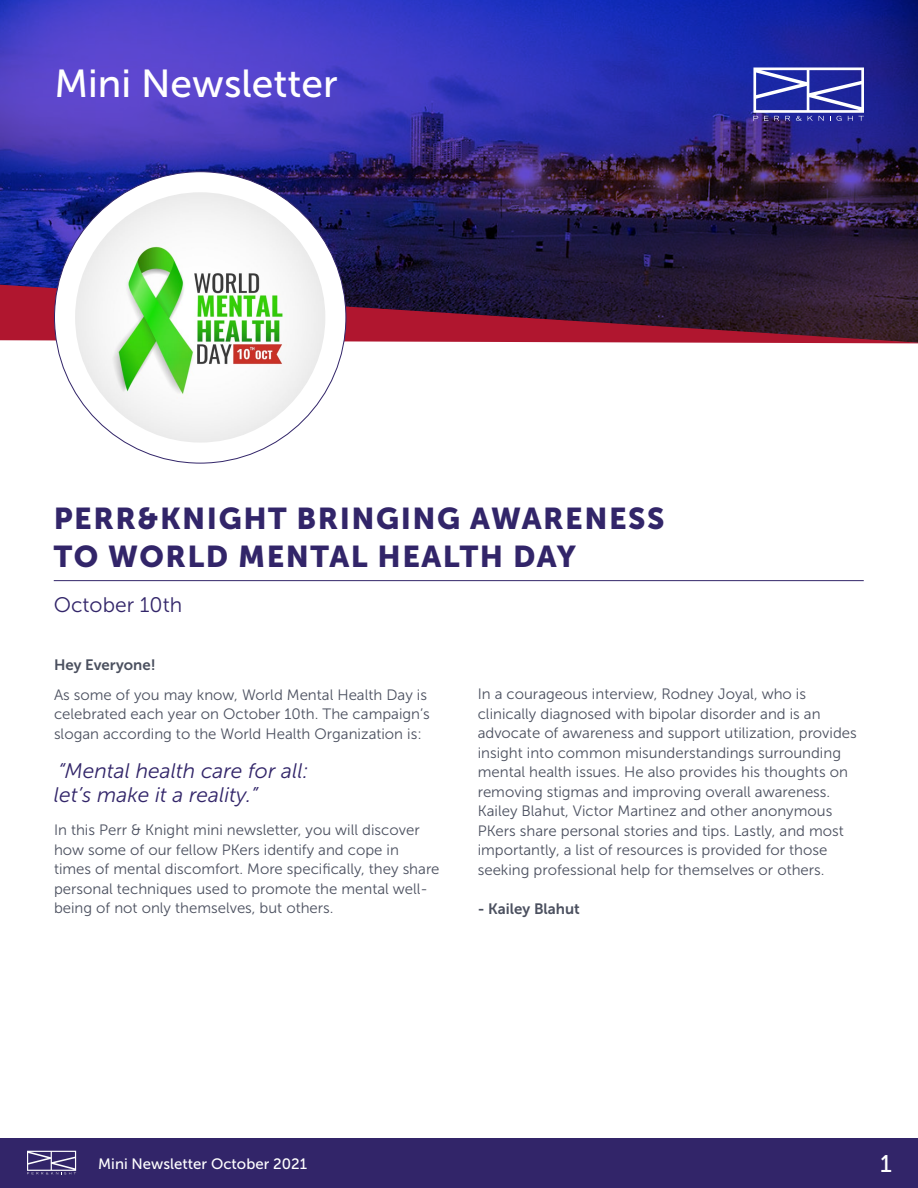
<style>
.page{position:relative;width:918px;height:1188px;background:#fff}
.page>*{position:absolute;margin:0;border:0;box-sizing:border-box;transform-origin:0 0}
.t1{font:39px "Museo Sans 500";color:#fff}
.t2{font:30px/37.5px "Museo Sans 900";letter-spacing:.05em;color:#322569}
.t3{font:24px "Museo Sans 500";color:#fff}
.t4{font:italic 21px/24px "Museo Sans 300";color:#322569}
.t5{font:21px "Museo Sans 300";color:#322569}
.t6{font:15px/19.5px "Museo Sans 300";color:#4b505f}
.t7{font:15px "Museo Sans 500";color:#fff}
.t8{font:15px "Museo Sans 700";color:#4b505f}
</style>
<div class="page">
<div style="left:0;top:1138px;width:918px;height:50px;background:#322569"></div>
<svg style="left:27px;top:1151px;width:49px;height:23px"></svg>
<svg style="left:0;top:0;width:918px;height:285px"></svg>
<svg style="left:753px;top:68px;width:111px;height:53px"></svg>
<svg style="left:0;top:285px;width:918px;height:58px"></svg>
<hr style="left:54px;top:580px;width:810px;height:1px;background:#322569">
<div style="left:55px;top:172px;width:291px;height:291px;background:#fff;border-radius:50%"></div>
<img style="left:75px;top:192px;width:250px;height:251px;border-radius:125px">
<h1 class="t1" style="left:54px;top:62px;width:285px">Mini Newsletter</h1>
<h2 class="t2" style="left:54px;top:500px;width:612px">PERR&amp;KNIGHT BRINGING AWARENESS<br>TO WORLD MENTAL HEALTH DAY</h2>
<h3 class="t5" style="left:54px;top:593px;width:130px">October 10th</h3>
<p class="t8" style="left:54px;top:657px;width:103px">Hey Everyone!</p>
<p class="t6" style="left:54px;top:685px;width:377px">As some of you may know, World Mental Health Day is celebrated each year on October 10th. The campaign’s slogan according to the World Health Organization is:</p>
<h3 class="t4" style="left:54px;top:759px;width:256px">“Mental health care for all: let’s make it a reality.”</h3>
<p class="t6" style="left:54px;top:821px;width:387px">In this Perr &amp; Knight mini newsletter, you will discover how some of our fellow PKers identify and cope in times of mental discomfort. More specifically, they share personal techniques used to promote the mental well&shy;being of not only themselves, but others.</p>
<p class="t6" style="left:478px;top:684px;width:381px">In a courageous interview, Rodney Joyal, who is clinically diagnosed with bipolar disorder and is an advocate of awareness and support utilization, provides insight into common misunderstandings surrounding mental health issues. He also provides his thoughts on removing stigmas and improving overall awareness.<br>Kailey Blahut, Victor Martinez and other anonymous PKers share personal stories and tips. Lastly, and most importantly, a list of resources is provided for those seeking professional help for themselves or others.</p>
<p class="t8" style="left:478px;top:900px;width:104px">- Kailey Blahut</p>
<p class="t7" style="left:98px;top:1155px;width:210px">Mini Newsletter October 2021</p>
<h3 class="t3" style="left:880px;top:1151px;width:13px">1</h3>
</div>
